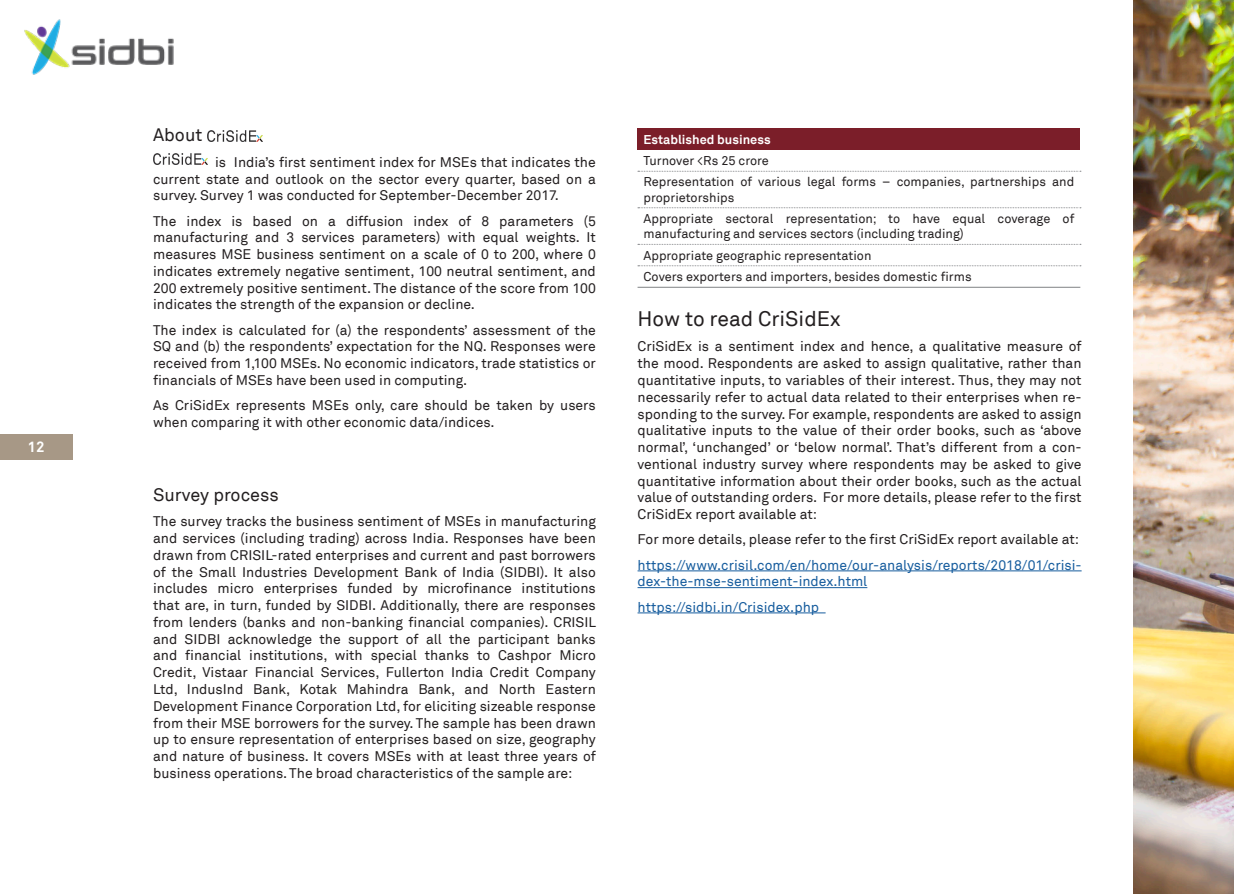
<style>
.page{position:relative;width:1234px;height:894px;background:#fff}
.page>*{position:absolute;margin:0;border:0;box-sizing:border-box;transform-origin:0 0}
.t1{font:21px "Akkurat Pro";color:#231f20}
.t2{font:18px "Akkurat Pro";color:#231f20}
.t3{font:700 15px "Akkurat Pro";color:#fff}
.t4{font:13.95px/16.8px "Akkurat Pro";color:#231f20;text-align:justify}
.t5{font:13.95px/16.8px "Akkurat Pro";color:#175d9e}
.t6{font:12.75px/15.3px "Akkurat Pro";color:#231f20}
.t7{font:700 12.75px "Akkurat Pro";color:#fff}
</style>
<div class="page">
<div style="left:0;top:434px;width:72px;height:25px;background:#a79886"></div>
<img style="left:24px;top:19px;width:150px;height:56px">
<hr style="left:637px;top:570px;width:444px;height:1px;background:#175d9e">
<hr style="left:637px;top:587px;width:230px;height:1px;background:#175d9e">
<hr style="left:637px;top:612px;width:188px;height:1px;background:#175d9e">
<div style="left:637px;top:128px;width:443px;height:22px;background:#7b1e29"></div>
<hr style="left:637px;top:287px;width:443px;height:1px;background:#808285">
<svg style="left:638px;top:171px;width:442px;height:1px"></svg>
<svg style="left:638px;top:207px;width:442px;height:1px"></svg>
<svg style="left:638px;top:244px;width:442px;height:1px"></svg>
<svg style="left:638px;top:265px;width:442px;height:1px"></svg>
<img style="left:1133px;top:0;width:100px;height:893px">
<svg style="left:155px;top:153px;width:47px;height:1px"></svg>
<img style="left:153px;top:154px;width:54px;height:11px">
<svg style="left:208px;top:141px;width:54px;height:1px"></svg>
<img style="left:208px;top:130px;width:54px;height:11px">
<p class="t3" style="left:28px;top:437px;width:19px">12</p>
<p class="t2" style="left:153px;top:124px;width:51px">About</p>
<p class="t4" style="left:153px;top:154px;width:444px;text-indent:62px">is India’s first sentiment index for MSEs that indicates the current state and outlook on the sector every quarter, based on a survey. Survey 1 was conducted for September-December 2017.</p>
<p class="t4" style="left:153px;top:213px;width:444px">The index is based on a diffusion index of 8 parameters (5 manufacturing and 3 services parameters) with equal weights. It measures MSE business sentiment on a scale of 0 to 200, where 0 indicates extremely negative sentiment, 100 neutral sentiment, and 200 extremely positive sentiment. The distance of the score from 100 indicates the strength of the expansion or decline.</p>
<p class="t4" style="left:153px;top:322px;width:444px">The index is calculated for (a) the respondents’ assessment of the SQ and (b) the respondents’ expectation for the NQ. Responses were received from 1,100 MSEs. No economic indicators, trade statistics or financials of MSEs have been used in computing.</p>
<p class="t4" style="left:153px;top:397px;width:444px">As CriSidEx represents MSEs only, care should be taken by users when comparing it with other economic data/indices.</p>
<p class="t2" style="left:153px;top:484px;width:127px">Survey process</p>
<p class="t4" style="left:153px;top:513px;width:444px">The survey tracks the business sentiment of MSEs in manufacturing and services (including trading) across India. Responses have been drawn from CRISIL-rated enterprises and current and past borrowers of the Small Industries Development Bank of India (SIDBI). It also includes micro enterprises funded by microfinance institutions that are, in turn, funded by SIDBI. Additionally, there are responses from lenders (banks and non-banking financial companies). CRISIL and SIDBI acknowledge the support of all the participant banks and financial institutions, with special thanks to Cashpor Micro Credit, Vistaar Financial Services, Fullerton India Credit Company Ltd, IndusInd Bank, Kotak Mahindra Bank, and North Eastern Development Finance Corporation Ltd, for eliciting sizeable response from their MSE borrowers for the survey. The sample has been drawn up to ensure representation of enterprises based on size, geography and nature of business. It covers MSEs with at least three years of business operations. The broad characteristics of the sample are:</p>
<p class="t7" style="left:643px;top:131px;width:129px">Established business</p>
<p class="t6" style="left:643px;top:153px;width:127px">Turnover &lt;Rs 25 crore</p>
<p class="t6" style="left:643px;top:175px;width:432px">Representation of various legal forms – companies, partnerships and proprietorships</p>
<p class="t6" style="left:643px;top:211px;width:432px">Appropriate sectoral representation; to have equal coverage of manufacturing and services sectors (including trading)</p>
<p class="t6" style="left:643px;top:248px;width:229px">Appropriate geographic representation</p>
<p class="t6" style="left:643px;top:269px;width:329px">Covers exporters and importers, besides domestic firms</p>
<p class="t1" style="left:637px;top:306px;width:204px">How to read CriSidEx</p>
<p class="t4" style="left:637px;top:338px;width:445px">CriSidEx is a sentiment index and hence, a qualitative measure of the mood. Respondents are asked to assign qualitative, rather than quantitative inputs, to variables of their interest. Thus, they may not necessarily refer to actual data related to their enterprises when re&shy;sponding to the survey. For example, respondents are asked to assign qualitative inputs to the value of their order books, such as ‘above normal’, ‘unchanged’ or ‘below normal’. That’s different from a con&shy;ventional industry survey where respondents may be asked to give quantitative information about their order books, such as the actual value of outstanding orders. For more details, please refer to the first CriSidEx report available at:</p>
<p class="t4" style="left:637px;top:531px;width:443px">For more details, please refer to the first CriSidEx report available at:</p>
<p class="t5" style="left:637px;top:556px;width:445px">https://www.crisil.com/en/home/our-analysis/reports/2018/01/crisi&shy;dex-the-mse-sentiment-index.html</p>
<p class="t5" style="left:637px;top:598px;width:183px">https://sidbi.in/Crisidex.php</p>
</div>
